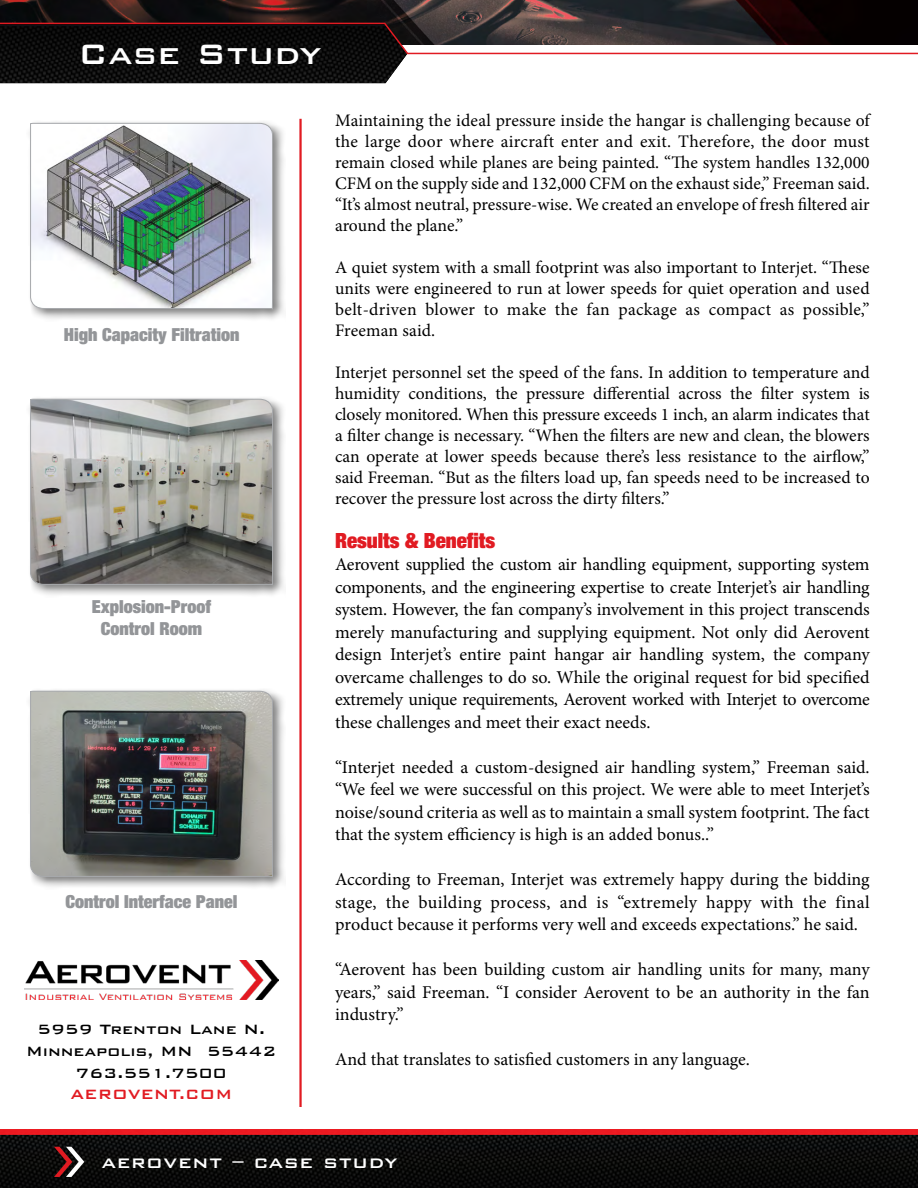
<style>
.page{position:relative;width:918px;height:1188px;background:#fff}
.page>*{position:absolute;margin:0;border:0;box-sizing:border-box;transform-origin:0 0}
.t1{font:500 37.5px "Bank Gothic BT";color:#fff}
.t2{font:500 22.5px "Bank Gothic BT";letter-spacing:.03em;color:#fff}
.t3{font:900 expanded 21px "Helvetica Neue";color:#e11b22}
.t4{font:18px/22.5px "Minion Pro";letter-spacing:-.005em;color:#000;text-align:justify}
.t5{font:900 expanded 18px/21.6px "Helvetica Neue";color:#939598;text-align:center}
.t6{font:500 18px/21.6px "Bank Gothic BT";color:#000;text-align:center}
.t7{font:500 18px "Bank Gothic BT";color:#e11b22}
.t8{font:17.7px/21px "Minion Pro";color:#000;text-align:justify}
</style>
<div class="page">
<img style="left:0;top:0;width:918px;height:22px">
<svg style="left:0;top:22px;width:918px;height:61px"></svg>
<img style="left:0;top:1130px;width:918px;height:58px">
<svg style="left:54px;top:1147px;width:30px;height:30px"></svg>
<hr style="left:299px;top:119px;width:3px;height:988px;background:#e11b22">
<div style="left:27px;top:688px;width:259px;height:202px;background:#000;opacity:.51"></div>
<img style="left:30px;top:691px;width:243px;height:187px">
<div style="left:27px;top:396px;width:259px;height:202px;background:#000;opacity:.51"></div>
<svg style="left:30px;top:399px;width:243px;height:187px;background:#9b9c97"></svg>
<div style="left:27px;top:120px;width:259px;height:202px;background:#000;opacity:.51"></div>
<img style="left:30px;top:123px;width:243px;height:187px">
<img style="left:24px;top:960px;width:255px;height:40px">
<h1 class="t1" style="left:78px;top:34px;width:245px">Case Study</h1>
<p class="t5" style="left:64px;top:323px;width:177px">High Capacity Filtration</p>
<p class="t5" style="left:92px;top:595px;width:121px">Explosion-Proof<br>Control Room</p>
<p class="t5" style="left:66px;top:891px;width:173px">Control Interface Panel</p>
<p class="t6" style="left:26px;top:1018px;width:252px">5959 Trenton Lane N.<br>Minneapolis, MN 55442<br>763.551.7500</p>
<p class="t7" style="left:70px;top:1085px;width:163px">AEROVENT.COM</p>
<p class="t8" style="left:335px;top:110px;width:536px">Maintaining the ideal pressure inside the hangar is challenging because of the large door where aircraft enter and exit. Therefore, the door must remain closed while planes are being painted. “The system handles 132,000<br>CFM on the supply side and 132,000 CFM on the exhaust side,” Freeman said. “It’s almost neutral, pressure-wise. We created an envelope of fresh filtered air around the plane.”</p>
<p class="t8" style="left:335px;top:257px;width:536px">A quiet system with a small footprint was also important to Interjet. “These units were engineered to run at lower speeds for quiet operation and used belt-driven blower to make the fan package as compact as possible,” Freeman said.</p>
<p class="t8" style="left:335px;top:362px;width:536px">Interjet personnel set the speed of the fans. In addition to temperature and humidity conditions, the pressure differential across the filter system is closely monitored. When this pressure exceeds 1 inch, an alarm indicates that a filter change is necessary. “When the filters are new and clean, the blowers can operate at lower speeds because there’s less resistance to the airflow,” said Freeman. “But as the filters load up, fan speeds need to be increased to recover the pressure lost across the dirty filters.”</p>
<p class="t3" style="left:335px;top:527px;width:162px">Results &amp; Benefits</p>
<p class="t4" style="left:335px;top:553px;width:536px">Aerovent supplied the custom air handling equipment, supporting system components, and the engineering expertise to create Interjet’s air handling system. However, the fan company’s involvement in this project transcends merely manufacturing and supplying equipment. Not only did Aerovent design Interjet’s entire paint hangar air handling system, the company overcame challenges to do so. While the original request for bid specified extremely unique requirements, Aerovent worked with Interjet to overcome these challenges and meet their exact needs.</p>
<p class="t4" style="left:335px;top:756px;width:536px">“Interjet needed a custom-designed air handling system,” Freeman said. “We feel we were successful on this project. We were able to meet Interjet’s noise/sound criteria as well as to maintain a small system footprint. The fact that the system efficiency is high is an added bonus..”</p>
<p class="t4" style="left:335px;top:868px;width:536px">According to Freeman, Interjet was extremely happy during the bidding stage, the building process, and is “extremely happy with the final product because it performs very well and exceeds expectations.” he said.</p>
<p class="t4" style="left:335px;top:958px;width:536px">“Aerovent has been building custom air handling units for many, many years,” said Freeman. “I consider Aerovent to be an authority in the fan industry.”</p>
<p class="t4" style="left:335px;top:1048px;width:416px">And that translates to satisfied customers in any language.</p>
<p class="t2" style="left:102px;top:1149px;width:298px">aerovent – case study</p>
</div>
